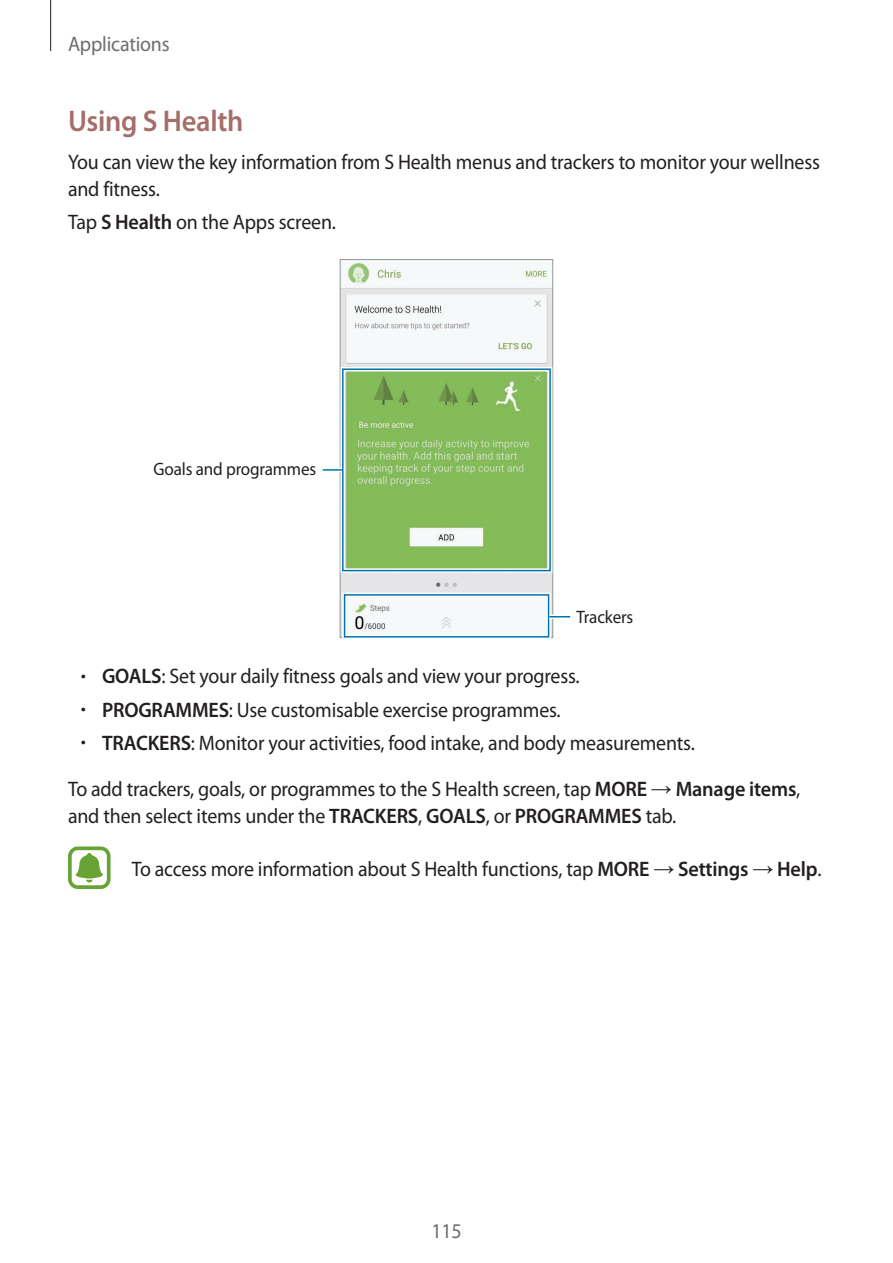
<style>
.page{position:relative;width:893px;height:1263px;background:#fff}
.page>*{position:absolute;margin:0;border:0;box-sizing:border-box;transform-origin:0 0}
.t1{font:600 30px "Myriad Pro";letter-spacing:-.01em;color:#a66e6a;scale:.95 1}
.t2{font:21px/27px "Myriad Pro";letter-spacing:-.01em;color:#231f20;scale:.95 1}
.t3{font:21px "Myriad Pro";letter-spacing:-.01em;color:#6c6d70;scale:.95 1}
.t4{font:18px "Myriad Pro";letter-spacing:-.01em;color:#231f20;scale:.95 1}
.s1{font-weight:600}
.s2{font-weight:300}
.s3{font-family:"Arial"}
</style>
<div class="page">
<hr style="left:50px;top:0;width:1px;height:51px;background:#231f20">
<svg style="left:339px;top:259px;width:214px;height:379px"></svg>
<div style="left:341px;top:367px;width:211px;height:206px;border:4px solid #fff"></div>
<div style="left:342px;top:368px;width:209px;height:203px;border:2px solid #0073ae"></div>
<div style="left:342px;top:593px;width:209px;height:46px;border:4px solid #fff"></div>
<div style="left:344px;top:594px;width:205px;height:43px;border:2px solid #0073ae"></div>
<hr style="left:323px;top:468px;width:19px;height:4px;background:#fff">
<svg style="left:323px;top:469px;width:19px;height:2px"></svg>
<svg style="left:549px;top:614px;width:21px;height:5px"></svg>
<svg style="left:549px;top:616px;width:21px;height:1px"></svg>
<svg style="left:68px;top:846px;width:43px;height:43px"></svg>
<p class="t3" style="left:68px;top:31px;width:109px">Applications</p>
<h1 class="t1" style="left:68px;top:102px;width:186px">Using S Health</h1>
<p class="t2" style="left:68px;top:148px;width:793px">You can view the key information from S Health menus and trackers to monitor your wellness and fitness.</p>
<p class="t2" style="left:68px;top:209px;width:284px">Tap <span class="s1">S Health</span> on the Apps screen.</p>
<p class="t4" style="left:154px;top:458px;width:173px">Goals and programmes</p>
<p class="t4" style="left:576px;top:606px;width:61px">Trackers</p>
<p class="t2" style="left:81px;top:662px;width:527px"><span class="s2">•</span> <span class="s1">GOALS</span>: Set your daily fitness goals and view your progress.</p>
<p class="t2" style="left:81px;top:696px;width:507px"><span class="s2">•</span> <span class="s1">PROGRAMMES</span>: Use customisable exercise programmes.</p>
<p class="t2" style="left:68px;top:719px;width:772px;line-height:46.2px;text-indent:13px"><span class="s2">•</span> <span class="s1">TRACKERS</span>: Monitor your activities, food intake, and body measurements.<br>To add trackers, goals, or programmes to the S Health screen, tap <span class="s1">MORE</span> <span class="s3">→</span> <span class="s1">Manage items</span>,</p>
<p class="t2" style="left:68px;top:802px;width:642px">and then select items under the <span class="s1">TRACKERS</span>, <span class="s1">GOALS</span>, or <span class="s1">PROGRAMMES</span> tab.</p>
<p class="t2" style="left:132px;top:855px;width:727px">To access more information about S Health functions, tap <span class="s1">MORE</span> <span class="s3">→</span> <span class="s1">Settings</span> <span class="s3">→</span> <span class="s1">Help</span>.</p>
<p class="t3" style="left:431px;top:1218px;width:33px">115</p>
</div>
